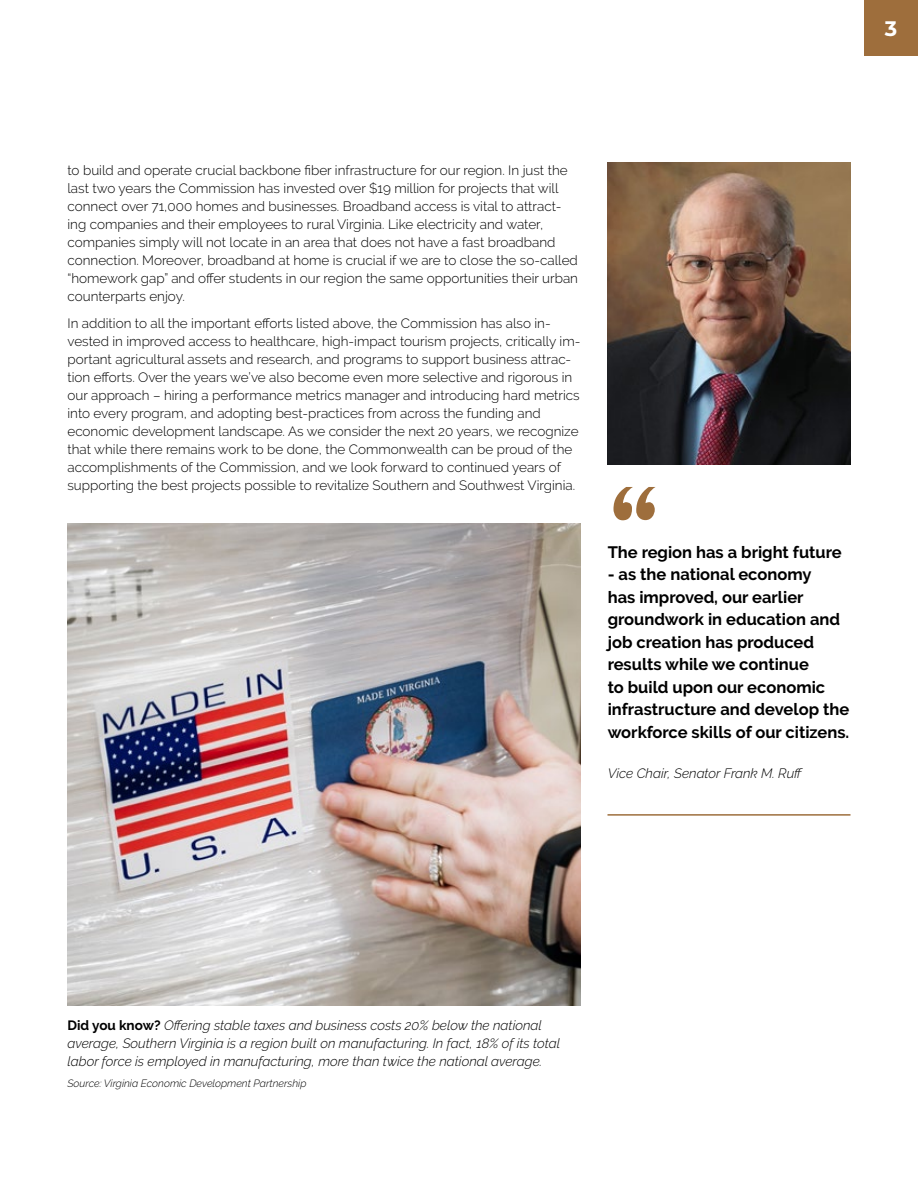
<style>
.page{position:relative;width:918px;height:1188px;background:#fff}
.page>*{position:absolute;margin:0;border:0;box-sizing:border-box;transform-origin:0 0}
.Page_Numbers{font:700 21px "Montserrat";color:#fff}
.Quotes{font:700 16.5px/22.5px "Raleway";color:#000}
.Paragraph_Black{font:300 13.5px/18px "Raleway";color:#000}
.Captions_italic_blac{font:italic 300 13.5px/18px "Raleway";color:#000}
.Captions_italic_blac-2{font:italic 300 10.5px "Raleway";color:#000}
.s1{font-weight:700;font-style:normal}
</style>
<div class="page">
<div style="left:864px;top:0;width:54px;height:55px;background:#9e6e3c"></div>
<img style="left:608px;top:162px;width:242px;height:303px">
<hr style="left:608px;top:814px;width:242px;height:2px;background:#9e6e3c">
<svg style="left:613px;top:487px;width:43px;height:33px"></svg>
<img style="left:68px;top:524px;width:512px;height:481px">
<p class="Page_Numbers" style="left:885px;top:14px;width:14px">3</p>
<p class="Paragraph_Black" style="left:68px;top:161px;width:512px">to build and operate crucial backbone fiber infrastructure for our region. In just the last two years the Commission has invested over $19 million for projects that will connect over 71,000 homes and businesses. Broadband access is vital to attract&shy;ing companies and their employees to rural Virginia. Like electricity and water, companies simply will not locate in an area that does not have a fast broadband connection. Moreover, broadband at home is crucial if we are to close the so-called “homework gap” and offer students in our region the same opportunities their urban counterparts enjoy.</p>
<p class="Paragraph_Black" style="left:68px;top:314px;width:514px">In addition to all the important efforts listed above, the Commission has also in&shy;vested in improved access to healthcare, high-impact tourism projects, critically im&shy;portant agricultural assets and research, and programs to support business attrac&shy;tion efforts. Over the years we’ve also become even more selective and rigorous in our approach – hiring a performance metrics manager and introducing hard metrics into every program, and adopting best-practices from across the funding and economic development landscape. As we consider the next 20 years, we recognize that while there remains work to be done, the Commonwealth can be proud of the accomplishments of the Commission, and we look forward to continued years of supporting the best projects possible to revitalize Southern and Southwest Virginia.</p>
<p class="Quotes" style="left:608px;top:541px;width:235px">The region has a bright future</p>
<p class="Quotes" style="left:608px;top:563px;width:243px">- as the national economy<br>has improved, our earlier groundwork in education and job creation has produced results while we continue<br>to build upon our economic infrastructure and develop the workforce skills of our citizens.</p>
<p class="Captions_italic_blac" style="left:608px;top:764px;width:197px">Vice Chair, Senator Frank M. Ruff</p>
<p class="Captions_italic_blac" style="left:68px;top:1016px;width:494px"><span class="s1">Did you know?</span> Offering stable taxes and business costs 20% below the national average, Southern Virginia is a region built on manufacturing. In fact, 18% of its total labor force is employed in manufacturing, more than twice the national average.</p>
<p class="Captions_italic_blac-2" style="left:68px;top:1077px;width:241px">Source: Virginia Economic Development Partnership</p>
</div>
